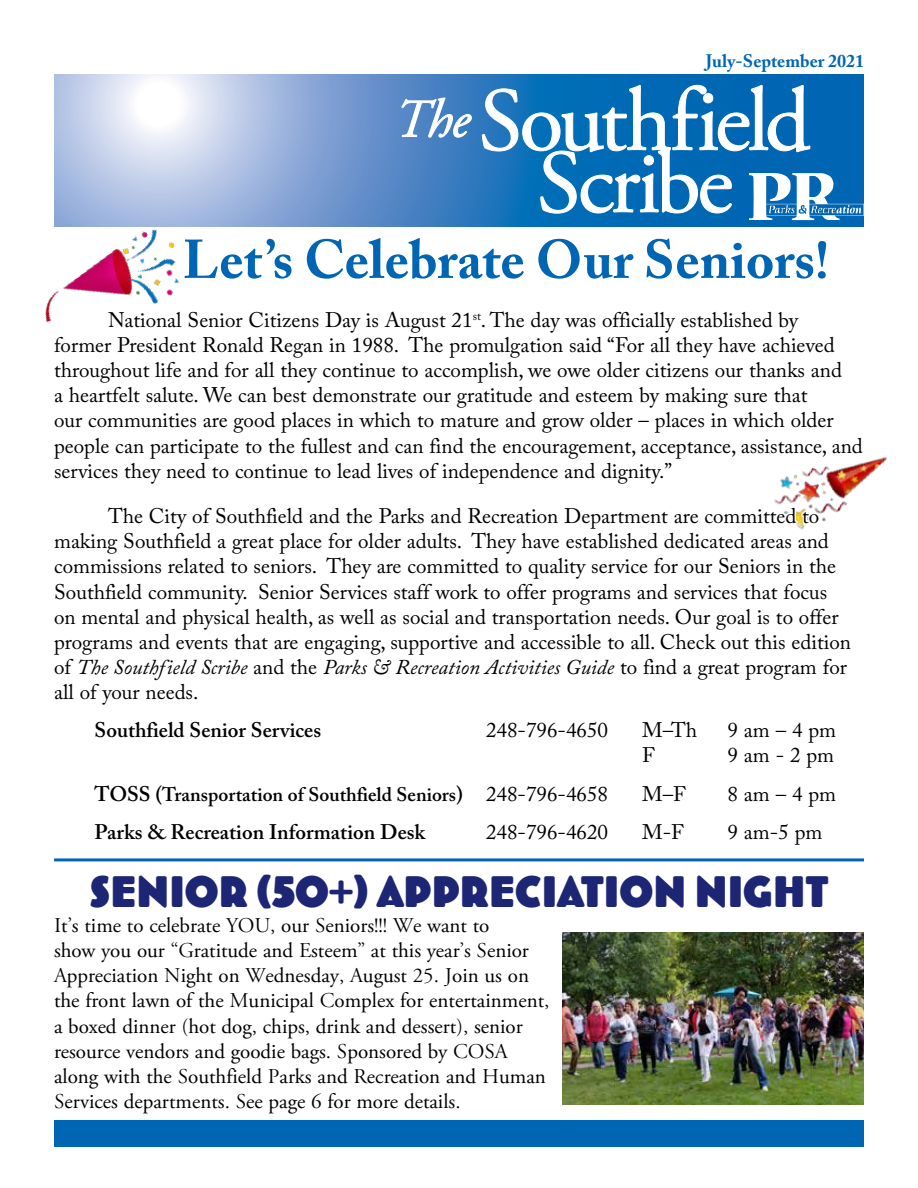
<style>
.page{position:relative;width:918px;height:1188px;background:#fff}
.page>*{position:absolute;margin:0;border:0;box-sizing:border-box;transform-origin:0 0}
.t1{font:89.85px "Adobe Garamond Pro";letter-spacing:-.035em;color:#fff}
.t2{font:700 54px "Adobe Caslon Pro";color:#0066b3}
.t3{font:42px "Bovine Round MVB";color:#1c2674}
.t4{font:21px/25.2px "Adobe Caslon Pro";color:#000}
.t5{font:21px/25.2px "Adobe Garamond Pro";color:#000}
.t6{font:600 21px "Adobe Caslon Pro";color:#000}
.t7{font:600 19.5px "Adobe Caslon Pro";color:#000}
.t8{font:700 18px "Adobe Caslon Pro";color:#0066b3}
.s1{font-style:italic;font-size:53.85px}
.s2{font-style:italic}
.s3{font-size:21px}
.s4{font-weight:400;font-size:21px}
</style>
<div class="page">
<div style="left:54px;top:1120px;width:810px;height:27px;background:#0066b3"></div>
<svg style="left:54px;top:74px;width:810px;height:153px;background:#9bb8de"></svg>
<hr style="left:54px;top:858px;width:810px;height:3px;background:#0066b3">
<img style="left:831px;top:173px;width:33px;height:47px">
<img style="left:45px;top:221px;width:160px;height:101px">
<img style="left:831px;top:457px;width:56px;height:56px">
<svg style="left:304px;top:85px;width:527px;height:777px"></svg>
<img style="left:563px;top:932px;width:301px;height:173px">
<p class="t8" style="left:706px;top:50px;width:160px">July-September 2021</p>
<h1 class="t1" style="left:394px;top:67px;width:418px"><span class="s1">The</span> Southfield</h1>
<h1 class="t1" style="left:537px;top:129px;width:198px">Scribe</h1>
<h2 class="t2" style="left:183px;top:228px;width:648px">Let’s Celebrate Our Seniors!</h2>
<p class="t4" style="left:54px;top:307px;width:810px;text-indent:54px">National Senior Citizens Day is August 21<sup>st</sup>. The day was officially established by<br>former President Ronald Regan in 1988. The promulgation said “For all they have achieved throughout life and for all they continue to accomplish, we owe older citizens our thanks and<br>a heartfelt salute. We can best demonstrate our gratitude and esteem by making sure that<br>our communities are good places in which to mature and grow older – places in which older people can participate to the fullest and can find the encouragement, acceptance, assistance, and services they need to continue to lead lives of independence and dignity.”</p>
<p class="t4" style="left:54px;top:503px;width:798px;text-indent:54px">The City of Southfield and the Parks and Recreation Department are committed to making Southfield a great place for older adults. They have established dedicated areas and commissions related to seniors. They are committed to quality service for our Seniors in the Southfield community. Senior Services staff work to offer programs and services that focus on mental and physical health, as well as social and transportation needs. Our goal is to offer programs and events that are engaging, supportive and accessible to all. Check out this edition of <span class="s2">The Southfield Scribe</span> and the <span class="s2">Parks &amp; Recreation Activities Guide</span> to find a great program for all of your needs.</p>
<p class="t6" style="left:95px;top:717px;width:228px">Southfield Senior Services</p>
<p class="t4" style="left:486px;top:717px;width:123px">248-796-4650</p>
<p class="t4" style="left:642px;top:717px;width:57px">M–Th</p>
<p class="t4" style="left:728px;top:717px;width:110px">9 am – 4 pm</p>
<p class="t4" style="left:642px;top:742px;width:14px">F</p>
<p class="t4" style="left:728px;top:742px;width:108px">9 am - 2 pm</p>
<p class="t7" style="left:95px;top:783px;width:515px"><span class="s3">TOSS (</span>Transportation of Southfield Seniors<span class="s3">)</span> <span class="s4">248-796-4658</span></p>
<p class="t4" style="left:642px;top:781px;width:45px">M–F</p>
<p class="t4" style="left:728px;top:781px;width:110px">8 am – 4 pm</p>
<p class="t6" style="left:95px;top:820px;width:332px">Parks &amp; Recreation Information Desk</p>
<p class="t4" style="left:486px;top:820px;width:123px">248-796-4620</p>
<p class="t4" style="left:642px;top:820px;width:43px">M-F</p>
<p class="t4" style="left:728px;top:820px;width:96px">9 am-5 pm</p>
<h3 class="t3" style="left:89px;top:870px;width:741px">SENIOR (50+) APPRECIATION NIGHT</h3>
<p class="t5" style="left:54px;top:913px;width:497px">It’s time to celebrate YOU, our Seniors!!! We want to<br>show you our “Gratitude and Esteem” at this year’s Senior Appreciation Night on Wednesday, August 25. Join us on the front lawn of the Municipal Complex for entertainment, a boxed dinner (hot dog, chips, drink and dessert), senior resource vendors and goodie bags. Sponsored by COSA along with the Southfield Parks and Recreation and Human Services departments. See page 6 for more details.</p>
</div>
